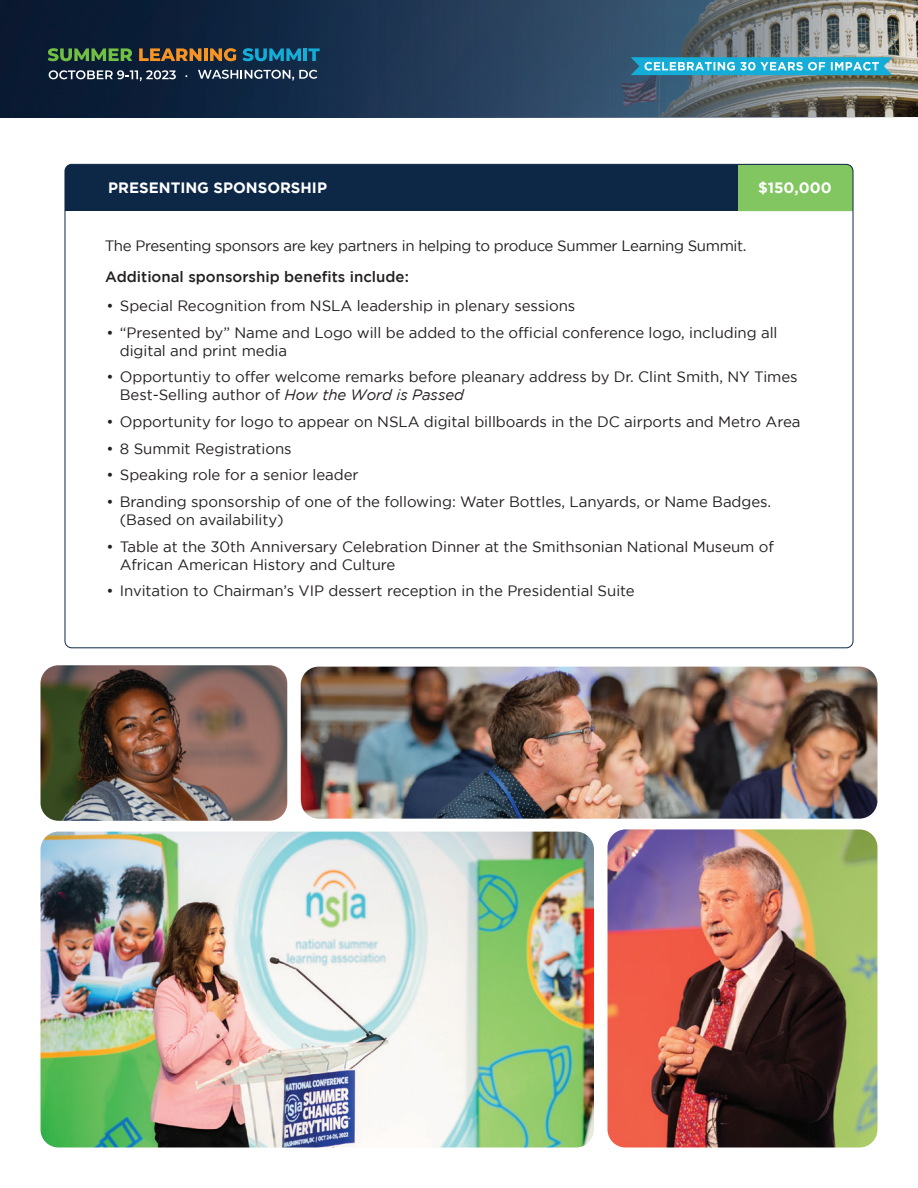
<style>
.page{position:relative;width:918px;height:1188px;background:#fff}
.page>*{position:absolute;margin:0;border:0;box-sizing:border-box;transform-origin:0 0}
.t1{font:15px/18px "Gotham";letter-spacing:-.005em;color:#231f20}
.t2{font:15px "Gotham";letter-spacing:-.025em;color:#231f20}
.t3{font:500 15px "Gotham";color:#231f20}
.t4{font:700 15px "Gotham";color:#fff}
.s1{font-style:italic}
</style>
<div class="page">
<img style="left:0;top:0;width:911px;height:118px">
<img style="left:378px;top:0;width:540px;height:117px">
<img style="left:608px;top:829px;width:270px;height:319px">
<img style="left:40px;top:832px;width:554px;height:316px">
<div style="left:65px;top:164px;width:788px;height:47px;background:#0d2747"></div>
<div style="left:739px;top:164px;width:114px;height:47px;background:#82c661"></div>
<svg style="left:631px;top:57px;width:261px;height:18px;background:#41badb"></svg>
<img style="left:40px;top:665px;width:247px;height:156px">
<img style="left:301px;top:667px;width:577px;height:152px">
<svg style="left:243px;top:48px;width:77px;height:13px"></svg>
<svg style="left:48px;top:48px;width:84px;height:13px"></svg>
<svg style="left:139px;top:48px;width:62px;height:13px"></svg>
<hr style="left:204px;top:48px;width:4px;height:13px;background:#f79422">
<svg style="left:210px;top:48px;width:26px;height:13px"></svg>
<svg style="left:49px;top:70px;width:127px;height:11px"></svg>
<svg style="left:198px;top:70px;width:119px;height:11px"></svg>
<p class="t4" style="left:108px;top:179px;width:220px">PRESENTING SPONSORSHIP</p>
<p class="t4" style="left:758px;top:179px;width:75px">$150,000</p>
<p class="t2" style="left:105px;top:237px;width:643px">The Presenting sponsors are key partners in helping to produce Summer Learning Summit.</p>
<p class="t3" style="left:105px;top:268px;width:305px">Additional sponsorship benefits include:</p>
<p class="t1" style="left:106px;top:297px;width:470px">• Special Recognition from NSLA leadership in plenary sessions</p>
<p class="t1" style="left:120px;top:323px;width:659px;text-indent:-14px">• “Presented by” Name and Logo will be added to the official conference logo, including all digital and print media</p>
<p class="t1" style="left:120px;top:368px;width:679px;text-indent:-14px">• Opportuntiy to offer welcome remarks before pleanary address by Dr. Clint Smith, NY Times<br>Best-Selling author of <span class="s1">How the Word is Passed</span></p>
<p class="t1" style="left:106px;top:413px;width:696px">• Opportunity for logo to appear on NSLA digital billboards in the DC airports and Metro Area</p>
<p class="t1" style="left:106px;top:439px;width:187px">• 8 Summit Registrations</p>
<p class="t1" style="left:106px;top:466px;width:254px">• Speaking role for a senior leader</p>
<p class="t1" style="left:120px;top:492px;width:653px;text-indent:-14px">• Branding sponsorship of one of the following: Water Bottles, Lanyards, or Name Badges. (Based on availability)</p>
<p class="t1" style="left:120px;top:537px;width:656px;text-indent:-14px">• Table at the 30th Anniversary Celebration Dinner at the Smithsonian National Museum of<br>African American History and Culture</p>
<p class="t1" style="left:106px;top:582px;width:530px">• Invitation to Chairman’s VIP dessert reception in the Presidential Suite</p>
</div>
